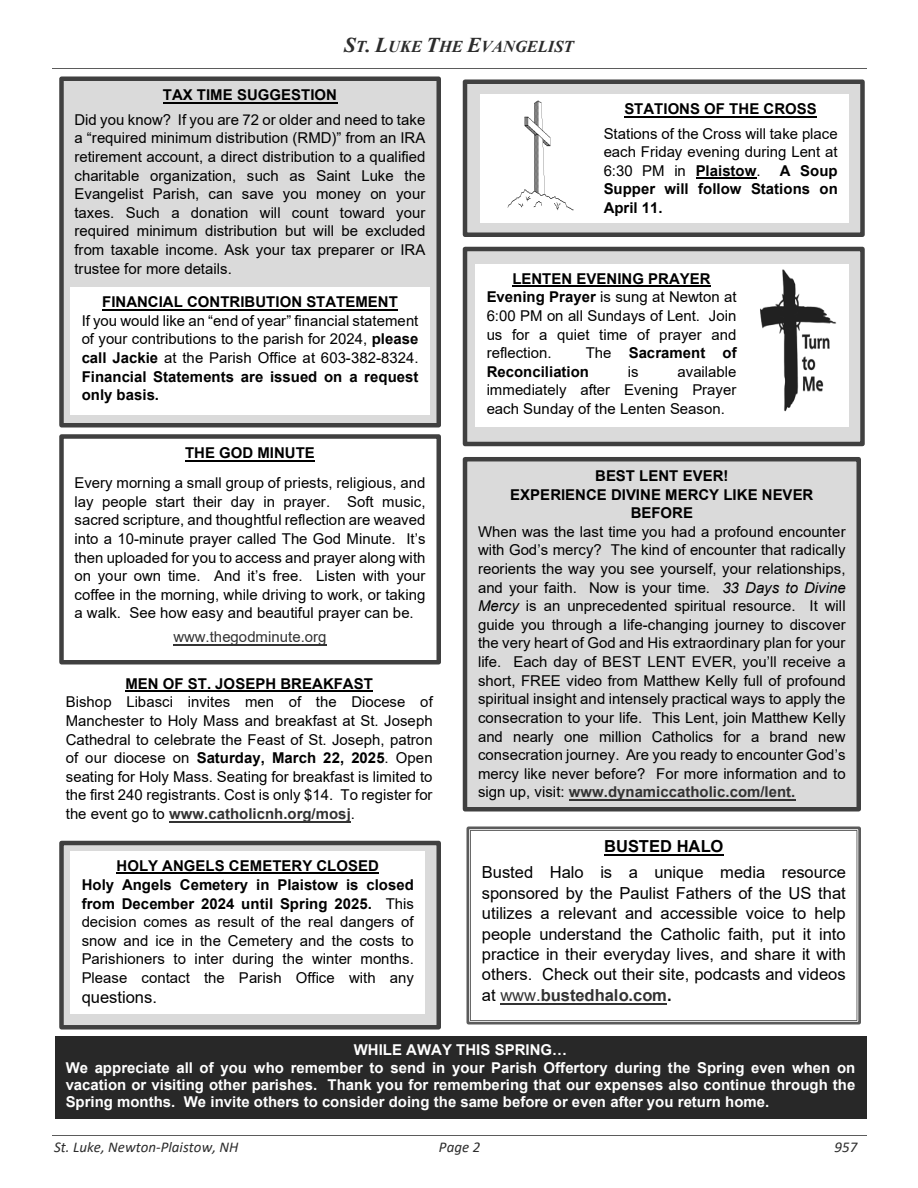
<style>
.page{position:relative;width:918px;height:1188px;background:#fff}
.page>*{position:absolute;margin:0;border:0;box-sizing:border-box;transform-origin:0 0}
.t1{font:16.5px/20.5px "Arial";letter-spacing:-.005em;color:#000;text-align:justify}
.t2{font:italic 700 16.5px "Times New Roman";letter-spacing:-.005em;color:#2c2c2c}
.t3{font:700 16.5px "Arial";letter-spacing:-.005em;color:#000}
.t4{font:15px/18.6px "Arial";color:#000;text-align:justify}
.t5{font:700 15px/17.2px "Arial";color:#fff}
.t6{font:700 15px/18.6px "Arial";color:#000;text-align:justify}
.t7{font:italic 15px "Calibri";color:#2c2c2c}
.t8{font:15px "Arial";color:#333}
.s1{font-size:21px}
.s2{font-weight:700}
.s3{font-weight:700;color:#333}
.s4{font-weight:400}
.s5{font-style:italic}
.s6{color:#333}
</style>
<div class="page">
<hr style="left:52px;top:68px;width:814px;height:1px;background:#5b5b5b">
<hr style="left:52px;top:1135px;width:814px;height:1px;background:#5b5b5b">
<svg style="left:467px;top:826px;width:394px;height:198px"></svg>
<hr style="left:604px;top:854px;width:119px;height:2px;background:#000">
<hr style="left:500px;top:1003px;width:167px;height:1px;background:#333">
<div style="left:55px;top:1036px;width:811px;height:82px;background:#282828"></div>
<div style="left:62px;top:79px;width:377px;height:346px;background:#dadada"></div>
<div style="left:59px;top:76px;width:382px;height:351px;border:4px solid #404040"></div>
<hr style="left:163px;top:102px;width:174px;height:2px;background:#000">
<div style="left:62px;top:843px;width:377px;height:184px;background:#dadada"></div>
<div style="left:59px;top:841px;width:382px;height:189px;border:4px solid #404040"></div>
<div style="left:70px;top:851px;width:355px;height:163px;background:#fff"></div>
<hr style="left:117px;top:873px;width:262px;height:1px;background:#000">
<div style="left:70px;top:287px;width:360px;height:128px;background:#fff"></div>
<hr style="left:102px;top:309px;width:296px;height:1px;background:#000">
<div style="left:59px;top:434px;width:382px;height:230px;border:4px solid #404040"></div>
<hr style="left:185px;top:460px;width:130px;height:2px;background:#000">
<hr style="left:173px;top:644px;width:154px;height:1px;background:#333">
<hr style="left:125px;top:690px;width:248px;height:2px;background:#000">
<hr style="left:169px;top:821px;width:182px;height:1px;background:#333">
<div style="left:465px;top:82px;width:398px;height:153px;background:#dadada"></div>
<div style="left:463px;top:79px;width:402px;height:158px;border:4px solid #404040"></div>
<div style="left:480px;top:94px;width:122px;height:129px;background:#fff"></div>
<img style="left:507px;top:100px;width:67px;height:111px">
<div style="left:593px;top:94px;width:256px;height:129px;background:#fff"></div>
<hr style="left:624px;top:116px;width:193px;height:2px;background:#000">
<hr style="left:696px;top:177px;width:61px;height:2px;background:#000">
<div style="left:465px;top:249px;width:398px;height:195px;background:#dadada"></div>
<div style="left:463px;top:247px;width:402px;height:199px;border:4px solid #404040"></div>
<div style="left:476px;top:264px;width:272px;height:163px;background:#fff"></div>
<hr style="left:512px;top:285px;width:199px;height:2px;background:#000">
<div style="left:748px;top:264px;width:101px;height:163px;background:#fff"></div>
<img style="left:760px;top:270px;width:76px;height:142px">
<div style="left:465px;top:459px;width:394px;height:350px;background:#dadada"></div>
<div style="left:463px;top:457px;width:398px;height:355px;border:4px solid #404040"></div>
<hr style="left:569px;top:799px;width:227px;height:2px;background:#333">
<p class="t2" style="left:344px;top:37px;width:231px"><span class="s1">S</span>T<span class="s1">. L</span>UKE <span class="s1">T</span>HE <span class="s1">E</span>VANGELIST</p>
<p class="t6" style="left:163px;top:86px;width:176px">TAX TIME SUGGESTION</p>
<p class="t4" style="left:75px;top:110px;width:353px">Did you know? If you are 72 or older and need to take a “required minimum distribution (RMD)” from an IRA retirement account, a direct distribution to a qualified charitable organization, such as Saint Luke the Evangelist Parish, can save you money on your taxes. Such a donation will count toward your required minimum distribution but will be excluded from taxable income. Ask your tax preparer or IRA trustee for more details.</p>
<p class="t6" style="left:102px;top:293px;width:297px">FINANCIAL CONTRIBUTION STATEMENT</p>
<p class="t4" style="left:82px;top:311px;width:338px">If you would like an “end of year” financial statement of your contributions to the parish for 2024, <span class="s2">please call Jackie</span> at the Parish Office at 603-382-8324.<br><span class="s2">Financial Statements are issued on a request only basis.</span></p>
<p class="t6" style="left:185px;top:444px;width:131px">THE GOD MINUTE</p>
<p class="t4" style="left:75px;top:473px;width:353px">Every morning a small group of priests, religious, and lay people start their day in prayer. Soft music, sacred scripture, and thoughtful reflection are weaved into a 10-minute prayer called The God Minute. It’s then uploaded for you to access and prayer along with on your own time. And it’s free. Listen with your coffee in the morning, while driving to work, or taking a walk. See how easy and beautiful prayer can be.</p>
<p class="t8" style="left:173px;top:629px;width:155px">www.thegodminute.org</p>
<p class="t6" style="left:125px;top:674px;width:249px">MEN OF ST. JOSEPH BREAKFAST</p>
<p class="t4" style="left:66px;top:693px;width:368px">Bishop Libasci invites men of the Diocese of Manchester to Holy Mass and breakfast at St. Joseph Cathedral to celebrate the Feast of St. Joseph, patron of our diocese on <span class="s2">Saturday, March 22, 2025</span>. Open seating for Holy Mass. Seating for breakfast is limited to the first 240 registrants. Cost is only $14. To register for the event go to <span class="s3">www.catholicnh.org/mosj</span>.</p>
<p class="t4" style="left:82px;top:856px;width:334px;text-align:center"><span class="s2">HOLY ANGELS CEMETERY CLOSED<br>Holy Angels Cemetery in Plaistow is closed from December 2024 until Spring 2025.</span> This decision comes as result of the real dangers of snow and ice in the Cemetery and the costs to Parishioners to inter during the winter months.<br>Please contact the Parish Office with any</p>
<p class="t1" style="left:82px;top:987px;width:77px">questions.</p>
<p class="t6" style="left:624px;top:100px;width:194px">STATIONS OF THE CROSS</p>
<p class="t4" style="left:604px;top:124px;width:236px">Stations of the Cross will take place each Friday evening during Lent at 6:30 PM in <span class="s2">Plaistow</span>.</p>
<p class="t6" style="left:604px;top:161px;width:236px;text-indent:176px">A Soup Supper will follow Stations on April 11.</p>
<p class="t4" style="left:487px;top:269px;width:251px;text-align:left;text-indent:26px"><span class="s2">LENTEN EVENING PRAYER<br>Evening Prayer</span> is sung at Newton at<br>6:00 PM on all Sundays of Lent. Join us for a quiet time of prayer and reflection.</p>
<p class="t6" style="left:487px;top:344px;width:251px;text-indent:99px"><span class="s4">The</span> Sacrament of<br>Reconciliation</p>
<p class="t4" style="left:487px;top:362px;width:251px;text-indent:191px">available immediately after Evening Prayer each Sunday of the Lenten Season.</p>
<p class="t4" style="left:628px;top:362px;width:12px">is</p>
<p class="t6" style="left:510px;top:466px;width:305px;text-align:center">BEST LENT EVER!<br>EXPERIENCE DIVINE MERCY LIKE NEVER<br>BEFORE</p>
<p class="t4" style="left:478px;top:522px;width:369px">When was the last time you had a profound encounter with God’s mercy? The kind of encounter that radically reorients the way you see yourself, your relationships, and your faith. Now is your time. <span class="s5">33 Days to Divine Mercy</span> is an unprecedented spiritual resource. It will guide you through a life-changing journey to discover the very heart of God and His extraordinary plan for your life. Each day of BEST LENT EVER, you’ll receive a short, FREE video from Matthew Kelly full of profound spiritual insight and intensely practical ways to apply the consecration to your life. This Lent, join Matthew Kelly and nearly one million Catholics for a brand new consecration journey. Are you ready to encounter God’s mercy like never before? For more information and to sign up, visit: <span class="s3">www.dynamiccatholic.com/lent.</span></p>
<p class="t3" style="left:604px;top:837px;width:121px">BUSTED HALO</p>
<p class="t1" style="left:482px;top:862px;width:366px">Busted Halo is a unique media resource sponsored by the Paulist Fathers of the US that utilizes a relevant and accessible voice to help people understand the Catholic faith, put it into practice in their everyday lives, and share it with others. Check out their site, podcasts and videos at <span class="s6">www.</span><span class="s3">bustedhalo.com</span><span class="s2">.</span></p>
<p class="t5" style="left:66px;top:1042px;width:791px;text-indent:288px">WHILE AWAY THIS SPRING…<br>We appreciate all of you who remember to send in your Parish Offertory during the Spring even when on vacation or visiting other parishes. Thank you for remembering that our expenses also continue through the Spring months. We invite others to consider doing the same before or even after you return home.</p>
<p class="t7" style="left:54px;top:1140px;width:186px">St. Luke, Newton-Plaistow, NH</p>
<p class="t7" style="left:439px;top:1140px;width:43px">Page 2</p>
<p class="t7" style="left:835px;top:1140px;width:24px">957</p>
</div>
